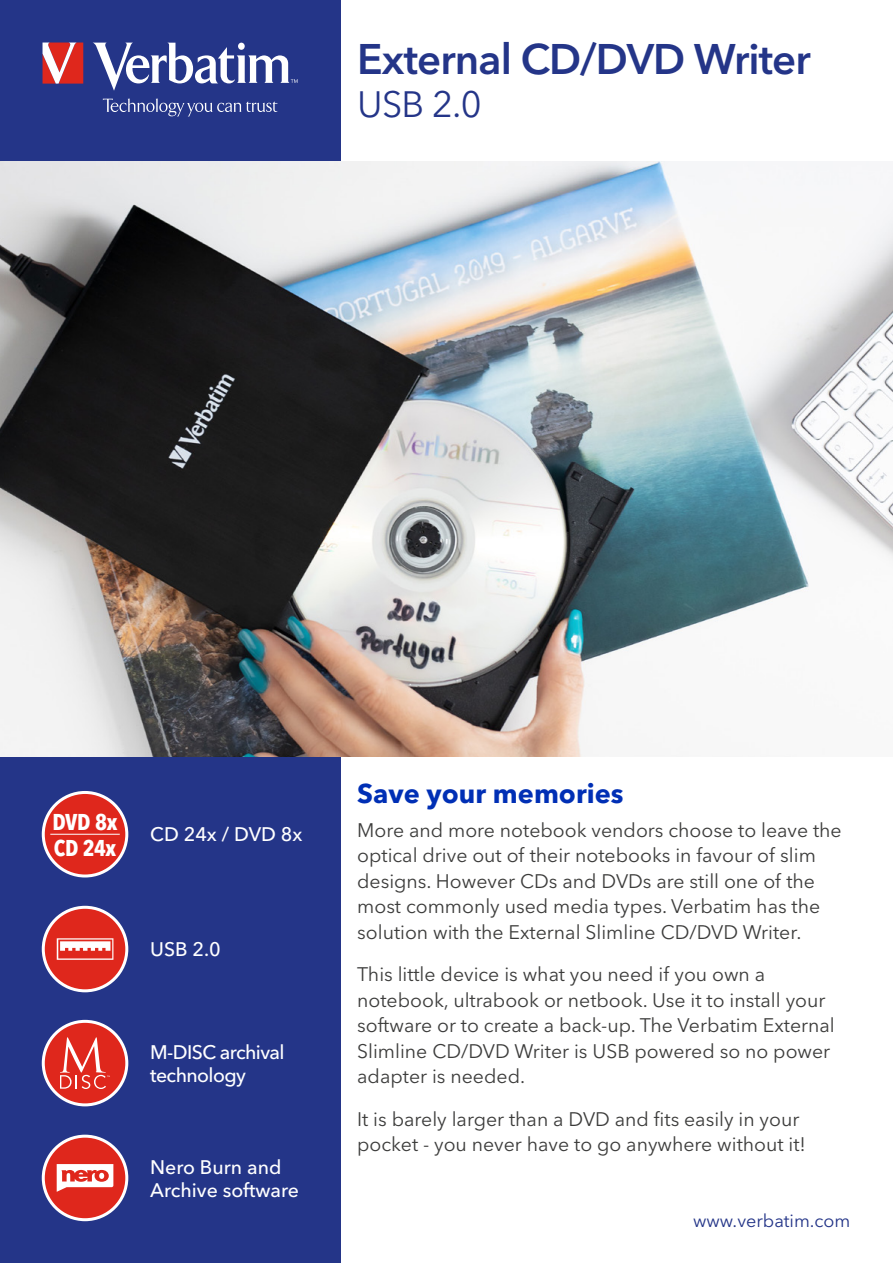
<style>
.page{position:relative;width:893px;height:1263px;background:#fff}
.page>*{position:absolute;margin:0;border:0;box-sizing:border-box;transform-origin:0 0}
.t1{font:600 42.45px "Avenir Next LT Pro";letter-spacing:-.02em;color:#243588}
.t2{font:36.3px "Avenir Next LT Pro";color:#243588}
.t3{font:700 27px "Avenir Next LT Pro";color:#002fb5}
.t4{font:700 condensed 22.65px "Avenir Next LT Pro";letter-spacing:-.02em;color:#fff}
.t5{font:19.5px/25.5px "Avenir Next LT Pro";color:#3c3c3b}
.t6{font:500 19.5px/23.4px "Avenir Next LT Pro";letter-spacing:-.005em;color:#fff}
.t7{font:500 19.5px/23.4px "Avenir Next LT Pro";letter-spacing:-.03em;color:#fff}
.t8{font:18px "Avenir Next LT Pro";color:#243588}
</style>
<div class="page">
<div style="left:0;top:0;width:340px;height:1263px;background:#243588"></div>
<img style="left:0;top:162px;width:893px;height:595px">
<div style="left:43px;top:1021px;width:84px;height:84px;background:#df271c;border-radius:50%"></div>
<svg style="left:60px;top:1037px;width:50px;height:52px"></svg>
<div style="left:42px;top:1020px;width:86px;height:86px;border:3px solid #fff;border-radius:50%"></div>
<div style="left:43px;top:1136px;width:84px;height:84px;background:#df271c;border-radius:50%"></div>
<svg style="left:57px;top:1164px;width:56px;height:28px"></svg>
<div style="left:42px;top:1135px;width:86px;height:86px;border:3px solid #fff;border-radius:50%"></div>
<div style="left:43px;top:907px;width:84px;height:84px;background:#df271c;border-radius:50%"></div>
<svg style="left:57px;top:938px;width:56px;height:22px"></svg>
<div style="left:42px;top:906px;width:86px;height:86px;border:3px solid #fff;border-radius:50%"></div>
<div style="left:43px;top:792px;width:84px;height:84px;background:#df271c;border-radius:50%"></div>
<hr style="left:50px;top:834px;width:70px;height:1px;background:#fff">
<div style="left:42px;top:791px;width:86px;height:86px;border:3px solid #fff;border-radius:50%"></div>
<svg style="left:103px;top:98px;width:175px;height:18px"></svg>
<svg style="left:93px;top:43px;width:205px;height:48px"></svg>
<svg style="left:43px;top:43px;width:40px;height:41px"></svg>
<h1 class="t1" style="left:357px;top:33px;width:455px">External CD/DVD Writer</h1>
<h2 class="t2" style="left:357px;top:83px;width:126px">USB 2.0</h2>
<p class="t4" style="left:53px;top:808px;width:66px">DVD 8x</p>
<p class="t4" style="left:54px;top:834px;width:64px">CD 24x</p>
<p class="t6" style="left:150px;top:822px;width:154px">CD 24x / DVD 8x</p>
<p class="t6" style="left:150px;top:937px;width:72px">USB 2.0</p>
<p class="t7" style="left:150px;top:1040px;width:136px">M-DISC archival technology</p>
<p class="t6" style="left:150px;top:1155px;width:150px">Nero Burn and<br>Archive software</p>
<h3 class="t3" style="left:357px;top:776px;width:268px">Save your memories</h3>
<p class="t5" style="left:357px;top:817px;width:486px">More and more notebook vendors choose to leave the optical drive out of their notebooks in favour of slim designs. However CDs and DVDs are still one of the most commonly used media types. Verbatim has the solution with the External Slimline CD/DVD Writer.</p>
<p class="t5" style="left:357px;top:961px;width:479px">This little device is what you need if you own a notebook, ultrabook or netbook. Use it to install your software or to create a back-up. The Verbatim External Slimline CD/DVD Writer is USB powered so no power adapter is needed.</p>
<p class="t5" style="left:357px;top:1106px;width:450px">It is barely larger than a DVD and fits easily in your pocket - you never have to go anywhere without it!</p>
<p class="t8" style="left:693px;top:1210px;width:159px">www.verbatim.com</p>
</div>
